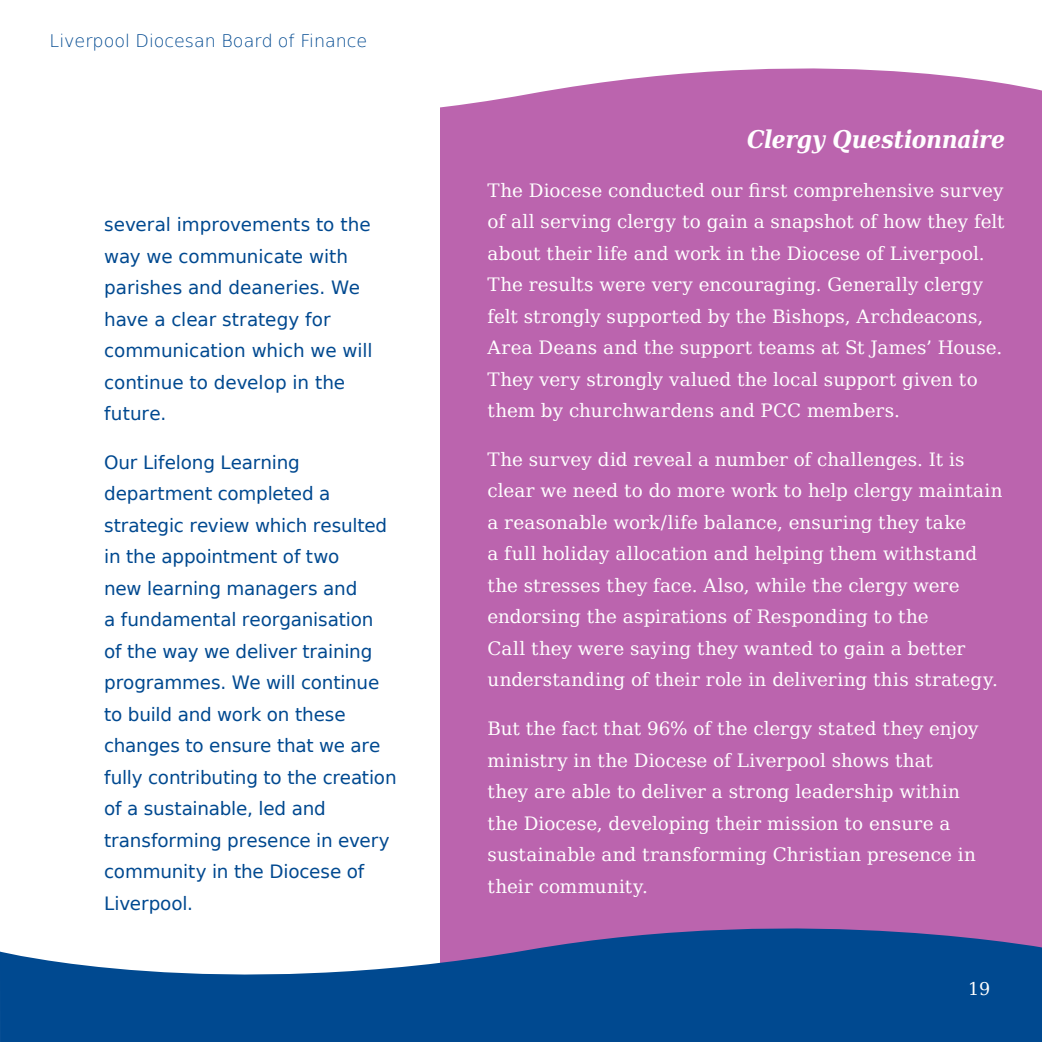
<style>
.page{position:relative;width:1042px;height:1042px;background:#fff}
.page>*{position:absolute;margin:0;border:0;box-sizing:border-box;transform-origin:0 0}
.t1{font:italic 700 24.5px "DejaVu LGC Serif Condensed";letter-spacing:-.015em;color:#fff}
.t2{font:18.38px/31.5px "DejaVu LGC Serif";letter-spacing:.005em;color:#fff}
.t3{font:18.38px/31.5px "DejaVu LGC Sans";letter-spacing:-.01em;color:#004990}
.t4{font:200 17.5px "DejaVu LGC Sans";color:#004990}
.t5{font:17.5px "DejaVu LGC Serif";color:#fff}
</style>
<div class="page">
<div style="left:441px;top:62px;width:600px;height:905px;background:#bb64ae"></div>
<svg style="left:0;top:901px;width:1041px;height:141px;fill:#004990"></svg>
<svg style="left:440px;top:62px;width:601px;height:87px"></svg>
<p class="t4" style="left:50px;top:31px;width:319px">Liverpool Diocesan Board of Finance</p>
<p class="t3" style="left:104px;top:209px;width:270px">several improvements to the way we communicate with parishes and deaneries. We have a clear strategy for communication which we will continue to develop in the future.</p>
<p class="t3" style="left:104px;top:447px;width:294px">Our Lifelong Learning department completed a strategic review which resulted in the appointment of two<br>new learning managers and<br>a fundamental reorganisation<br>of the way we deliver training programmes. We will continue to build and work on these changes to ensure that we are fully contributing to the creation of a sustainable, led and transforming presence in every community in the Diocese of<br>Liverpool.</p>
<h1 class="t1" style="left:747px;top:125px;width:259px">Clergy Questionnaire</h1>
<p class="t2" style="left:487px;top:174px;width:518px">The Diocese conducted our first comprehensive survey of all serving clergy to gain a snapshot of how they felt about their life and work in the Diocese of Liverpool.<br>The results were very encouraging. Generally clergy felt strongly supported by the Bishops, Archdeacons, Area Deans and the support teams at St James’ House.<br>They very strongly valued the local support given to them by churchwardens and PCC members.</p>
<p class="t2" style="left:487px;top:444px;width:517px">The survey did reveal a number of challenges. It is clear we need to do more work to help clergy maintain a reasonable work/life balance, ensuring they take<br>a full holiday allocation and helping them withstand the stresses they face. Also, while the clergy were endorsing the aspirations of Responding to the<br>Call they were saying they wanted to gain a better understanding of their role in delivering this strategy.</p>
<p class="t2" style="left:487px;top:713px;width:492px">But the fact that 96% of the clergy stated they enjoy ministry in the Diocese of Liverpool shows that<br>they are able to deliver a strong leadership within the Diocese, developing their mission to ensure a sustainable and transforming Christian presence in their community.</p>
<p class="t5" style="left:968px;top:979px;width:24px">19</p>
</div>
